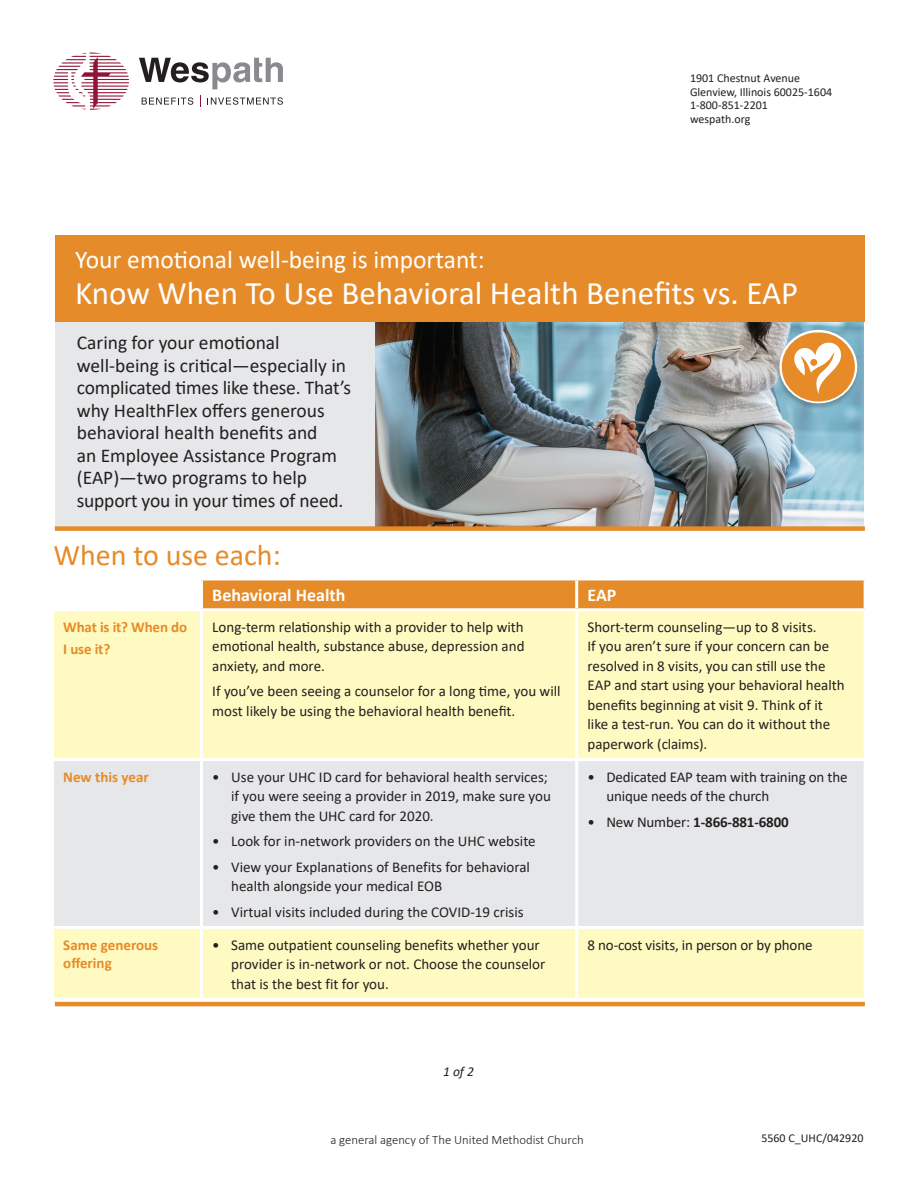
<style>
.page{position:relative;width:918px;height:1188px;background:#fff}
.page>*{position:absolute;margin:0;border:0;box-sizing:border-box;transform-origin:0 0}
.t1{font:33px "Calibri";color:#fff}
.t2{font:30px "Calibri";color:#e68b29}
.t3{font:25.5px "Calibri";color:#fff}
.t4{font:19.5px/22.5px "Calibri";color:#231f20}
.t5{font:700 18px "Calibri";color:#fff}
.t6{font:15px/19.5px "Calibri";color:#231f20}
.t7{font:700 15px/22.5px "Calibri";color:#e68b29}
.t8{font:700 15px "Calibri";letter-spacing:-.01em;color:#231f20}
.t9{font:italic 13.5px "Calibri";color:#231f20}
.t10{font:300 12.75px "Calibri";color:#231f20}
.t11{font:12px/13.5px "Calibri";color:#231f20}
.s1{font-weight:400}
</style>
<div class="page">
<div style="left:55px;top:322px;width:321px;height:209px;background:#e6e7e9"></div>
<img style="left:376px;top:322px;width:488px;height:204px">
<div style="left:55px;top:235px;width:810px;height:87px;background:#e68b29"></div>
<div style="left:55px;top:526px;width:810px;height:5px;background:#e68b29"></div>
<hr style="left:55px;top:1002px;width:810px;height:4px;background:#e68b29">
<div style="left:776px;top:330px;width:84px;height:81px;background:#231f20;opacity:.25"></div>
<svg style="left:779px;top:330px;width:78px;height:73px"></svg>
<svg style="left:782px;top:332px;width:73px;height:70px"></svg>
<div style="left:810px;top:358px;width:8px;height:8px;background:#e68b27;border-radius:50%"></div>
<div style="left:810px;top:358px;width:8px;height:9px;border:1px solid #fff;border-radius:50%"></div>
<svg style="left:139px;top:58px;width:144px;height:31px"></svg>
<svg style="left:142px;top:97px;width:51px;height:8px"></svg>
<svg style="left:210px;top:97px;width:73px;height:8px"></svg>
<svg style="left:200px;top:95px;width:1px;height:12px"></svg>
<svg style="left:53px;top:53px;width:76px;height:57px"></svg>
<div style="left:203px;top:580px;width:661px;height:28px;background:#e68b29"></div>
<div style="left:54px;top:611px;width:810px;height:387px;background:#fffac1"></div>
<div style="left:54px;top:761px;width:810px;height:165px;background:#e6e7e9"></div>
<hr style="left:575px;top:580px;width:3px;height:28px;background:#fff">
<hr style="left:200px;top:611px;width:3px;height:147px;background:#fff">
<hr style="left:575px;top:611px;width:3px;height:147px;background:#fff">
<hr style="left:51px;top:758px;width:150px;height:3px;background:#fff">
<hr style="left:201px;top:758px;width:376px;height:3px;background:#fff">
<hr style="left:200px;top:761px;width:3px;height:165px;background:#fff">
<hr style="left:577px;top:758px;width:290px;height:3px;background:#fff">
<hr style="left:575px;top:761px;width:3px;height:165px;background:#fff">
<hr style="left:51px;top:926px;width:150px;height:3px;background:#fff">
<hr style="left:201px;top:926px;width:376px;height:3px;background:#fff">
<hr style="left:200px;top:929px;width:3px;height:69px;background:#fff">
<hr style="left:577px;top:926px;width:290px;height:3px;background:#fff">
<hr style="left:575px;top:929px;width:3px;height:69px;background:#fff">
<p class="t11" style="left:690px;top:71px;width:144px">1901 Chestnut Avenue<br>Glenview, Illinois 60025-1604<br>1-800-851-2201<br>wespath.org</p>
<h3 class="t3" style="left:75px;top:242px;width:411px">Your emotional well-being is important:</h3>
<h1 class="t1" style="left:75px;top:270px;width:725px">Know When To Use Behavioral Health Benefits vs. EAP</h1>
<p class="t4" style="left:77px;top:331px;width:276px">Caring for your emotional well-being is critical—especially in complicated times like these. That’s why HealthFlex offers generous behavioral health benefits and<br>an Employee Assistance Program (EAP)—two programs to help support you in your times of need.</p>
<h2 class="t2" style="left:54px;top:534px;width:229px">When to use each:</h2>
<p class="t5" style="left:212px;top:582px;width:135px">Behavioral Health</p>
<p class="t5" style="left:588px;top:582px;width:31px">EAP</p>
<p class="t7" style="left:63px;top:615px;width:125px">What is it? When do<br>I use it?</p>
<p class="t6" style="left:212px;top:617px;width:314px;text-align:justify">Long-term relationship with a provider to help with emotional health, substance abuse, depression and anxiety, and more.</p>
<p class="t6" style="left:212px;top:681px;width:350px">If you’ve been seeing a counselor for a long time, you will most likely be using the behavioral health benefit.</p>
<p class="t6" style="left:588px;top:617px;width:259px">Short-term counseling—up to 8 visits.<br>If you aren’t sure if your concern can be resolved in 8 visits, you can still use the EAP and start using your behavioral health benefits beginning at visit 9. Think of it like a test-run. You can do it without the paperwork (claims).</p>
<p class="t7" style="left:63px;top:765px;width:87px">New this year</p>
<p class="t6" style="left:231px;top:767px;width:321px;text-indent:-19px">• Use your UHC ID card for behavioral health services; if you were seeing a provider in 2019, make sure you give them the UHC card for 2020.</p>
<p class="t6" style="left:212px;top:831px;width:325px">• Look for in-network providers on the UHC website</p>
<p class="t6" style="left:231px;top:857px;width:300px;text-indent:-19px">• View your Explanations of Benefits for behavioral health alongside your medical EOB</p>
<p class="t6" style="left:212px;top:902px;width:313px">• Virtual visits included during the COVID-19 crisis</p>
<p class="t6" style="left:606px;top:767px;width:243px;text-indent:-19px">• Dedicated EAP team with training on the unique needs of the church</p>
<p class="t8" style="left:588px;top:811px;width:203px"><span class="s1">• New Number:</span> 1-866-881-6800</p>
<p class="t7" style="left:63px;top:935px;width:97px;line-height:18px">Same generous offering</p>
<p class="t6" style="left:231px;top:934px;width:316px;text-indent:-19px">• Same outpatient counseling benefits whether your provider is in-network or not. Choose the counselor that is the best fit for you.</p>
<p class="t6" style="left:588px;top:934px;width:227px">8 no-cost visits, in person or by phone</p>
<p class="t9" style="left:443px;top:1062px;width:32px">1 of 2</p>
<p class="t10" style="left:330px;top:1132px;width:255px">a general agency of The United Methodist Church</p>
<p class="t11" style="left:761px;top:1131px;width:104px">5560 C_UHC/042920</p>
</div>
